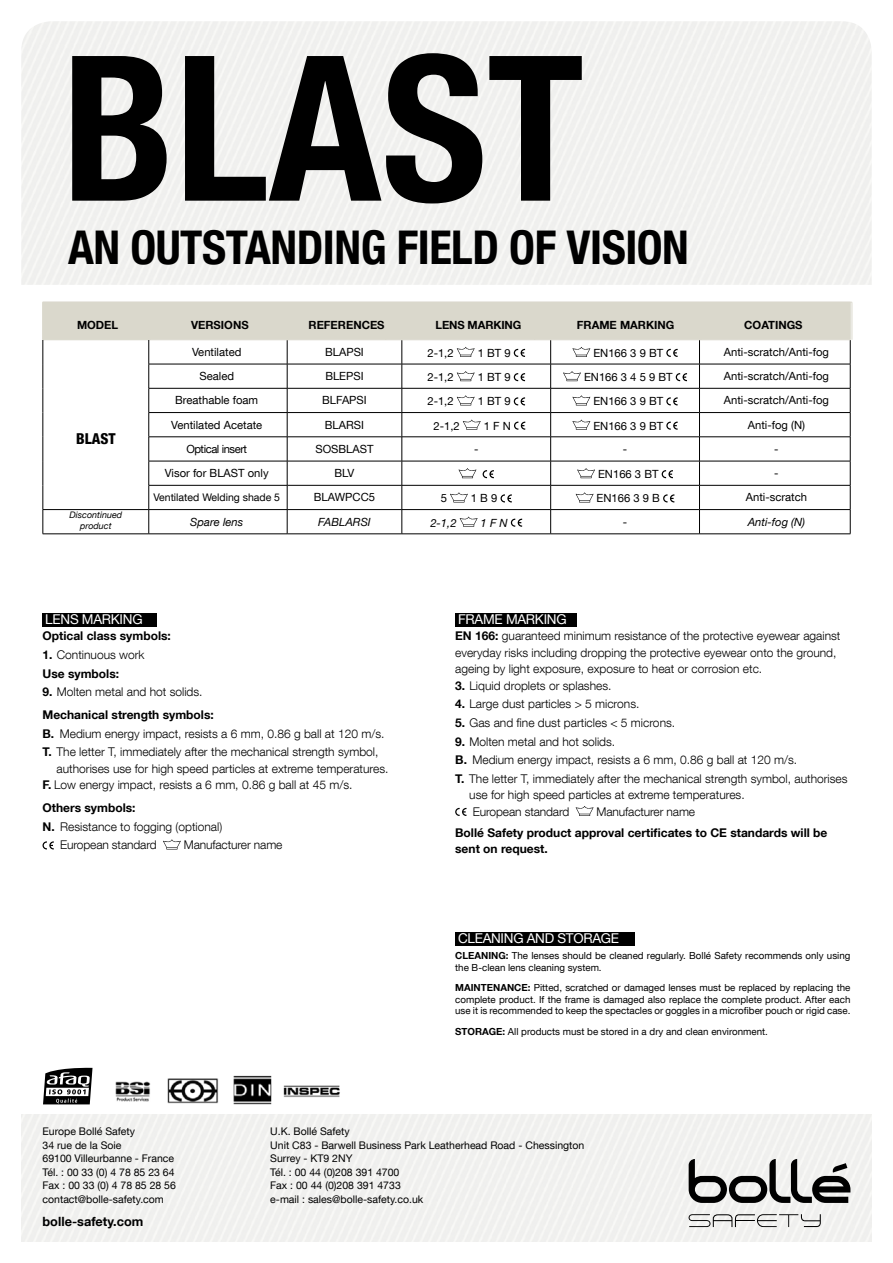
<style>
.page{position:relative;width:893px;height:1263px;background:#fff}
.page>*{position:absolute;margin:0;border:0;box-sizing:border-box;transform-origin:0 0}
.t1{font:700 condensed 202.5px "Helvetica Neue LT Com";color:#000}
.t2{font:700 condensed 46.5px "Helvetica Neue LT Com";letter-spacing:-.01em;color:#000}
.t3{font:800 condensed 15px "Helvetica Neue LT Com";color:#000}
.t4{font:13.5px "Helvetica Neue LT Com";letter-spacing:-.02em;color:#fff}
.t5{font:700 12.75px "Helvetica Neue LT Com";color:#000}
.t6{font:300 12px/18.6px "Helvetica Neue LT Com";color:#000}
.t7{font:700 12px/23px "Helvetica Neue LT Com";color:#000}
.t8{font:11.25px "Helvetica Neue LT Com";color:#000}
.t9{font:700 11.25px "Helvetica Neue LT Com";color:#000}
.t10{font:italic 11.25px "Helvetica Neue LT Com";color:#000}
.t11{font:11.25px "Helvetica Neue LT Com";letter-spacing:-.04em;color:#000}
.t12{font:10.5px/13.5px "Helvetica Neue LT Com";color:#000}
.t13{font:9.75px/11.7px "Helvetica Neue LT Com";color:#000}
.t14{font:italic 9px/10.8px "Helvetica Neue LT Com";color:#000;text-align:center}
.s1{font-weight:700}
.s2{font-weight:300}
</style>
<div class="page">
<hr style="left:149px;top:534px;width:138px;height:1px;background:#000">
<hr style="left:287px;top:534px;width:115px;height:1px;background:#000">
<hr style="left:402px;top:534px;width:149px;height:1px;background:#000">
<hr style="left:551px;top:534px;width:148px;height:1px;background:#000">
<hr style="left:699px;top:534px;width:151px;height:1px;background:#000">
<hr style="left:43px;top:534px;width:106px;height:1px;background:#000">
<svg style="left:43px;top:303px;width:808px;height:231px"></svg>
<img style="left:115px;top:1075px;width:225px;height:30px">
<svg style="left:689px;top:1159px;width:161px;height:44px"></svg>
<svg style="left:689px;top:1214px;width:132px;height:13px"></svg>
<svg style="left:43px;top:1067px;width:50px;height:37px"></svg>
<hr style="left:150px;top:302px;width:139px;height:1px;background:#dad8cc">
<hr style="left:289px;top:302px;width:97px;height:1px;background:#dad8cc">
<hr style="left:288px;top:302px;width:1px;height:38px;background:#dad8cc">
<hr style="left:386px;top:302px;width:148px;height:1px;background:#dad8cc">
<hr style="left:385px;top:302px;width:1px;height:38px;background:#dad8cc">
<hr style="left:534px;top:302px;width:167px;height:1px;background:#dad8cc">
<hr style="left:534px;top:302px;width:1px;height:38px;background:#dad8cc">
<hr style="left:701px;top:302px;width:151px;height:1px;background:#dad8cc">
<hr style="left:701px;top:302px;width:1px;height:38px;background:#dad8cc">
<hr style="left:852px;top:302px;width:1px;height:38px;background:#dad8cc">
<hr style="left:43px;top:302px;width:107px;height:1px;background:#dad8cc">
<hr style="left:43px;top:302px;width:1px;height:38px;background:#dad8cc">
<hr style="left:150px;top:302px;width:1px;height:38px;background:#dad8cc">
<svg style="left:43px;top:841px;width:11px;height:8px"></svg>
<svg style="left:163px;top:839px;width:18px;height:10px"></svg>
<svg style="left:455px;top:808px;width:11px;height:8px"></svg>
<svg style="left:576px;top:806px;width:17px;height:10px"></svg>
<div style="left:43px;top:613px;width:114px;height:14px;background:#000"></div>
<div style="left:455px;top:613px;width:122px;height:14px;background:#000"></div>
<div style="left:455px;top:932px;width:179px;height:14px;background:#000"></div>
<h1 class="t1" style="left:62px;top:7px;width:524px">BLAST</h1>
<h2 class="t2" style="left:68px;top:220px;width:622px">AN OUTSTANDING FIELD OF VISION</h2>
<p class="t9" style="left:77px;top:317px;width:43px">MODEL</p>
<p class="t9" style="left:191px;top:317px;width:59px">VERSIONS</p>
<p class="t9" style="left:309px;top:317px;width:78px">REFERENCES</p>
<p class="t9" style="left:435px;top:317px;width:87px">LENS MARKING</p>
<p class="t9" style="left:577px;top:317px;width:99px">FRAME MARKING</p>
<p class="t9" style="left:744px;top:317px;width:60px">COATINGS</p>
<p class="t3" style="left:76px;top:430px;width:41px">BLAST</p>
<p class="t14" style="left:70px;top:509px;width:54px">Discontinued product</p>
<p class="t8" style="left:192px;top:345px;width:51px">Ventilated</p>
<p class="t8" style="left:724px;top:345px;width:107px">Anti-scratch/Anti-fog</p>
<p class="t8" style="left:199px;top:369px;width:36px">Sealed</p>
<p class="t8" style="left:724px;top:369px;width:107px">Anti-scratch/Anti-fog</p>
<p class="t8" style="left:175px;top:393px;width:84px">Breathable foam</p>
<p class="t8" style="left:724px;top:393px;width:107px">Anti-scratch/Anti-fog</p>
<p class="t8" style="left:171px;top:418px;width:93px">Ventilated Acetate</p>
<p class="t8" style="left:748px;top:418px;width:59px">Anti-fog (N)</p>
<p class="t11" style="left:186px;top:442px;width:62px">Optical insert</p>
<p class="t8" style="left:774px;top:442px;width:6px">-</p>
<p class="t8" style="left:165px;top:466px;width:105px">Visor for BLAST only</p>
<p class="t8" style="left:774px;top:466px;width:6px">-</p>
<p class="t12" style="left:153px;top:490px;width:128px">Ventilated Welding shade 5</p>
<p class="t8" style="left:746px;top:490px;width:63px">Anti-scratch</p>
<p class="t10" style="left:190px;top:515px;width:54px">Spare lens</p>
<p class="t10" style="left:748px;top:515px;width:59px">Anti-fog (N)</p>
<p class="t8" style="left:325px;top:345px;width:40px">BLAPSI</p>
<p class="t8" style="left:427px;top:346px;width:28px">2-1,2</p>
<p class="t8" style="left:478px;top:346px;width:34px">1 BT 9</p>
<p class="t8" style="left:593px;top:346px;width:71px">EN166 3 9 BT</p>
<p class="t8" style="left:325px;top:369px;width:40px">BLEPSI</p>
<p class="t8" style="left:427px;top:370px;width:28px">2-1,2</p>
<p class="t8" style="left:478px;top:370px;width:34px">1 BT 9</p>
<p class="t8" style="left:584px;top:370px;width:90px">EN166 3 4 5 9 BT</p>
<p class="t8" style="left:322px;top:393px;width:46px">BLFAPSI</p>
<p class="t8" style="left:427px;top:394px;width:28px">2-1,2</p>
<p class="t8" style="left:478px;top:394px;width:34px">1 BT 9</p>
<p class="t8" style="left:593px;top:394px;width:71px">EN166 3 9 BT</p>
<p class="t8" style="left:325px;top:418px;width:41px">BLARSI</p>
<p class="t8" style="left:433px;top:419px;width:28px">2-1,2</p>
<p class="t8" style="left:484px;top:419px;width:29px">1 F N</p>
<p class="t8" style="left:593px;top:419px;width:71px">EN166 3 9 BT</p>
<p class="t8" style="left:315px;top:442px;width:60px">SOSBLAST</p>
<p class="t8" style="left:474px;top:442px;width:6px">-</p>
<p class="t8" style="left:623px;top:442px;width:6px">-</p>
<p class="t8" style="left:335px;top:466px;width:21px">BLV</p>
<p class="t8" style="left:598px;top:467px;width:62px">EN166 3 BT</p>
<p class="t8" style="left:314px;top:490px;width:63px">BLAWPCC5</p>
<p class="t8" style="left:441px;top:491px;width:8px">5</p>
<p class="t8" style="left:471px;top:491px;width:28px">1 B 9</p>
<p class="t8" style="left:597px;top:491px;width:65px">EN166 3 9 B</p>
<p class="t10" style="left:318px;top:515px;width:54px">FABLARSI</p>
<p class="t10" style="left:430px;top:516px;width:28px">2-1,2</p>
<p class="t10" style="left:481px;top:516px;width:29px">1 F N</p>
<p class="t8" style="left:623px;top:515px;width:6px">-</p>
<p class="t4" style="left:45px;top:611px;width:99px">LENS MARKING</p>
<p class="t4" style="left:458px;top:611px;width:110px">FRAME MARKING</p>
<p class="t7" style="left:43px;top:624px;width:130px">Optical class symbols:</p>
<p class="t6" style="left:43px;top:645px;width:104px"><span class="s1">1.</span> Continuous work<br><span class="s1">Use symbols:</span></p>
<p class="t7" style="left:43px;top:680px;width:173px">9. <span class="s2">Molten metal and hot solids.<br></span>Mechanical strength symbols:</p>
<p class="t6" style="left:43px;top:724px;width:343px"><span class="s1">B.</span> Medium energy impact, resists a 6 mm, 0.86 g ball at 120 m/s.<br><span class="s1">T.</span> The letter T, immediately after the mechanical strength symbol,</p>
<p class="t6" style="left:43px;top:760px;width:347px;line-height:16.5px;text-indent:14px">authorises use for high speed particles at extreme temperatures.<br><span class="s1">F.</span> Low energy impact, resists a 6 mm, 0.86 g ball at 45 m/s.</p>
<p class="t7" style="left:43px;top:796px;width:95px">Others symbols:</p>
<p class="t6" style="left:43px;top:817px;width:181px"><span class="s1">N.</span> Resistance to fogging (optional)</p>
<p class="t6" style="left:60px;top:836px;width:98px">European standard</p>
<p class="t6" style="left:184px;top:836px;width:100px">Manufacturer name</p>
<p class="t6" style="left:455px;top:627px;width:387px;line-height:16.5px"><span class="s1">EN 166:</span> guaranteed minimum resistance of the protective eyewear against everyday risks including dropping the protective eyewear onto the ground, ageing by light exposure, exposure to heat or corrosion etc.</p>
<p class="t6" style="left:455px;top:676px;width:158px"><span class="s1">3.</span> Liquid droplets or splashes.</p>
<p class="t6" style="left:455px;top:695px;width:186px"><span class="s1">4.</span> Large dust particles &gt; 5 microns.</p>
<p class="t6" style="left:455px;top:713px;width:221px"><span class="s1">5.</span> Gas and fine dust particles &lt; 5 microns.</p>
<p class="t6" style="left:455px;top:732px;width:394px"><span class="s1">9.</span> Molten metal and hot solids.<br><span class="s1">B.</span> Medium energy impact, resists a 6 mm, 0.86 g ball at 120 m/s.<br><span class="s1">T.</span> The letter T, immediately after the mechanical strength symbol, authorises</p>
<p class="t6" style="left:469px;top:787px;width:277px;line-height:16.5px">use for high speed particles at extreme temperatures.<br>European standard</p>
<p class="t6" style="left:597px;top:802px;width:100px">Manufacturer name</p>
<p class="t7" style="left:455px;top:824px;width:374px;line-height:16.5px">Bollé Safety product approval certificates to CE standards will be sent on request.</p>
<p class="t4" style="left:458px;top:930px;width:163px">CLEANING AND STORAGE</p>
<p class="t13" style="left:455px;top:949px;width:397px"><span class="s1">CLEANING:</span> The lenses should be cleaned regularly. Bollé Safety recommends only using the B-clean lens cleaning system.</p>
<p class="t13" style="left:455px;top:981px;width:397px;text-align:justify"><span class="s1">MAINTENANCE:</span> Pitted, scratched or damaged lenses must be replaced by replacing the complete product. If the frame is damaged also replace the complete product. After each use it is recommended to keep the spectacles or goggles in a microfiber pouch or rigid case.</p>
<p class="t13" style="left:455px;top:1025px;width:314px"><span class="s1">STORAGE:</span> All products must be stored in a dry and clean environment.</p>
<p class="t12" style="left:43px;top:1124px;width:135px">Europe Bollé Safety<br>34 rue de la Soie<br>69100 Villeurbanne - France<br>Tél. : 00 33 (0) 4 78 85 23 64<br>Fax : 00 33 (0) 4 78 85 28 56 contact@bolle-safety.com</p>
<p class="t12" style="left:270px;top:1124px;width:316px">U.K. Bollé Safety<br>Unit C83 - Barwell Business Park Leatherhead Road - Chessington<br>Surrey - KT9 2NY<br>Tél. : 00 44 (0)208 391 4700<br>Fax : 00 44 (0)208 391 4733<br>e-mail : sales@bolle-safety.co.uk</p>
<p class="t5" style="left:43px;top:1213px;width:103px">bolle-safety.com</p>
</div>
